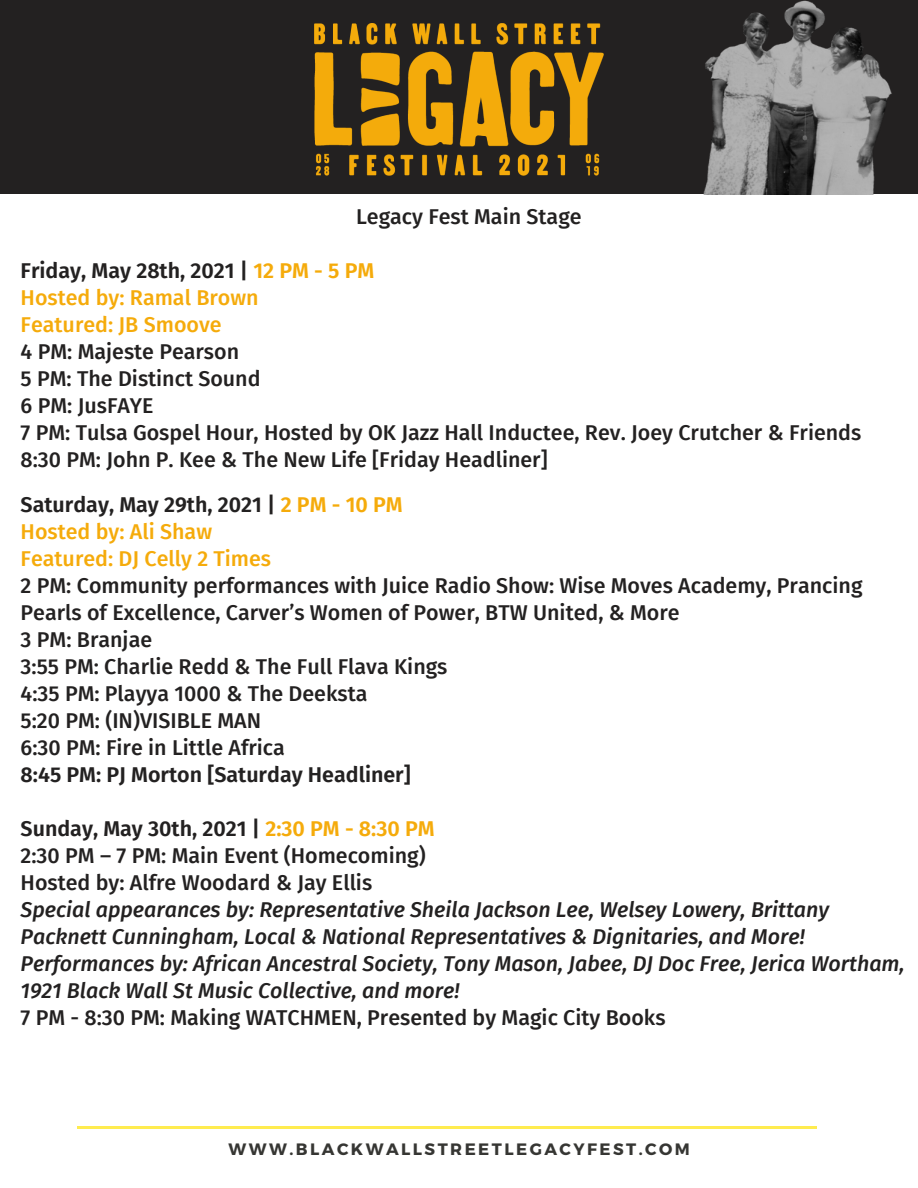
<style>
.page{position:relative;width:918px;height:1188px;background:#fff}
.page>*{position:absolute;margin:0;border:0;box-sizing:border-box;transform-origin:0 0}
.t1{font:500 21.45px/27px "Fira Sans";color:#232121}
.t2{font:italic 500 21.45px/27px "Fira Sans";color:#232121}
.t3{font:600 21.45px "Fira Sans";color:#232121}
.t4{font:500 21.45px "Fira Sans";color:#f5ab0b}
.t5{font:700 16.5px "Montserrat";letter-spacing:.15em;color:#363633}
.s1{color:#f5ab0b}
</style>
<div class="page">
<hr style="left:78px;top:1126px;width:739px;height:2px;background:#ffec4f">
<div style="left:0;top:0;width:918px;height:194px;background:#232121"></div>
<img style="left:314px;top:24px;width:289px;height:152px">
<img style="left:703px;top:0;width:189px;height:194px">
<p class="t1" style="left:356px;top:203px;width:227px">Legacy Fest Main Stage</p>
<p class="t3" style="left:21px;top:258px;width:355px">Friday, May 28th, 2021 | <span class="s1">12 PM - 5 PM</span></p>
<p class="t4" style="left:21px;top:285px;width:240px">Hosted by: Ramal Brown</p>
<p class="t4" style="left:21px;top:312px;width:203px">Featured: JB Smoove</p>
<p class="t1" style="left:21px;top:338px;width:220px">4 PM: Majeste Pearson</p>
<p class="t1" style="left:21px;top:365px;width:241px">5 PM: The Distinct Sound</p>
<p class="t1" style="left:21px;top:392px;width:135px">6 PM: JusFAYE</p>
<p class="t1" style="left:21px;top:419px;width:842px">7 PM: Tulsa Gospel Hour, Hosted by OK Jazz Hall Inductee, Rev. Joey Crutcher &amp; Friends</p>
<p class="t1" style="left:21px;top:446px;width:529px">8:30 PM: John P. Kee &amp; The New Life [Friday Headliner]</p>
<p class="t3" style="left:21px;top:492px;width:384px">Saturday, May 29th, 2021 | <span class="s1">2 PM - 10 PM</span></p>
<p class="t4" style="left:21px;top:519px;width:193px">Hosted by: Ali Shaw</p>
<p class="t4" style="left:21px;top:546px;width:252px">Featured: DJ Celly 2 Times</p>
<p class="t1" style="left:21px;top:572px;width:843px">2 PM: Community performances with Juice Radio Show: Wise Moves Academy, Prancing<br>Pearls of Excellence, Carver’s Women of Power, BTW United, &amp; More</p>
<p class="t1" style="left:21px;top:626px;width:133px">3 PM: Branjae</p>
<p class="t1" style="left:21px;top:653px;width:428px">3:55 PM: Charlie Redd &amp; The Full Flava Kings</p>
<p class="t1" style="left:21px;top:680px;width:348px">4:35 PM: Playya 1000 &amp; The Deeksta</p>
<p class="t1" style="left:21px;top:707px;width:242px">5:20 PM: (IN)VISIBLE MAN</p>
<p class="t1" style="left:21px;top:734px;width:266px">6:30 PM: Fire in Little Africa</p>
<p class="t3" style="left:21px;top:762px;width:392px">8:45 PM: PJ Morton [Saturday Headliner]</p>
<p class="t3" style="left:21px;top:816px;width:416px">Sunday, May 30th, 2021 | <span class="s1">2:30 PM - 8:30 PM</span></p>
<p class="t1" style="left:21px;top:842px;width:407px">2:30 PM – 7 PM: Main Event (Homecoming)</p>
<p class="t1" style="left:21px;top:869px;width:353px">Hosted by: Alfre Woodard &amp; Jay Ellis</p>
<p class="t2" style="left:21px;top:896px;width:810px">Special appearances by: Representative Sheila Jackson Lee, Welsey Lowery, Brittany<br>Packnett Cunningham, Local &amp; National Representatives &amp; Dignitaries, and More!</p>
<p class="t2" style="left:21px;top:950px;width:886px">Performances by: African Ancestral Society, Tony Mason, Jabee, DJ Doc Free, Jerica Wortham,<br>1921 Black Wall St Music Collective, and more!</p>
<p class="t1" style="left:21px;top:1004px;width:646px">7 PM - 8:30 PM: Making WATCHMEN, Presented by Magic City Books</p>
<p class="t5" style="left:229px;top:1139px;width:463px">WWW.BLACKWALLSTREETLEGACYFEST.COM</p>
</div>
